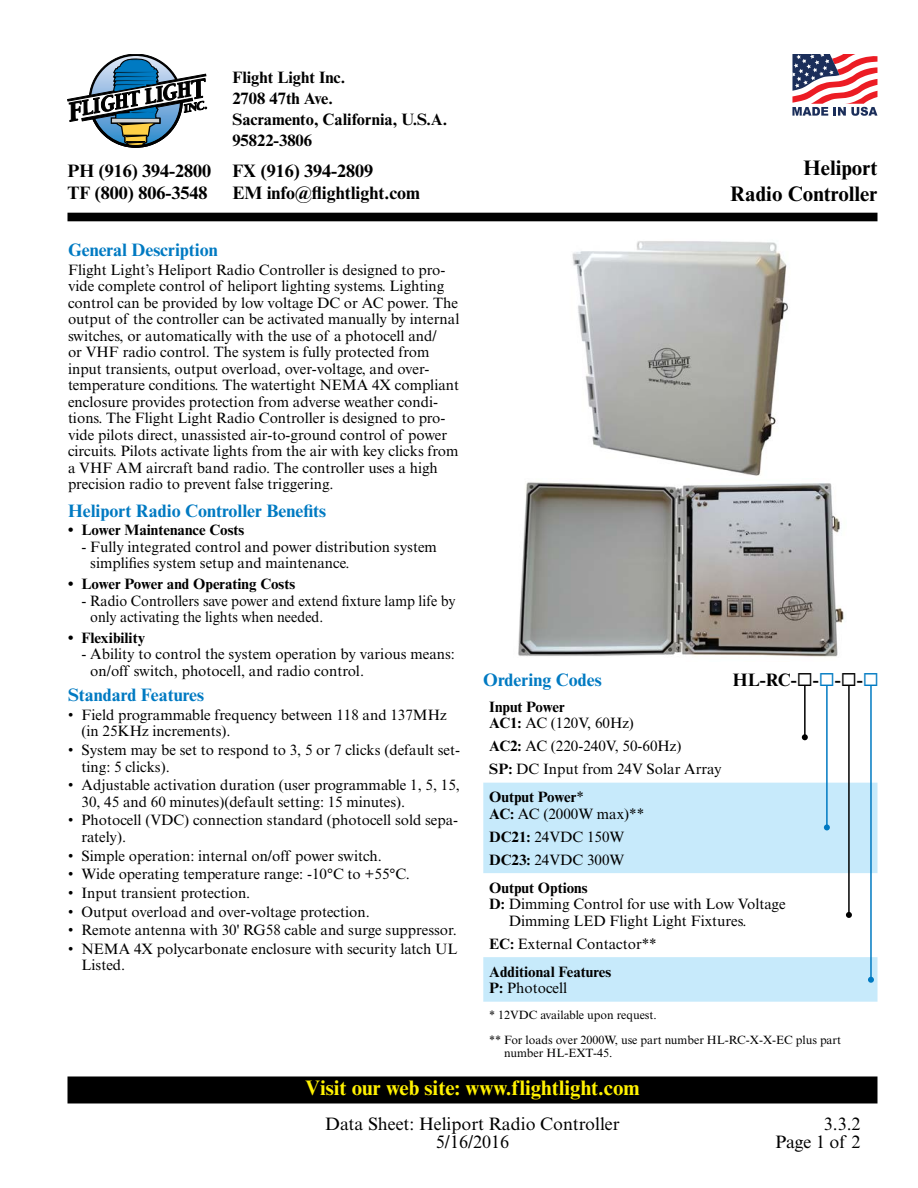
<style>
.page{position:relative;width:918px;height:1188px;background:#fff}
.page>*{position:absolute;margin:0;border:0;box-sizing:border-box;transform-origin:0 0}
.t1{font:700 21px "Times New Roman MT Std";color:#fff200}
.t2{font:700 21px/25.5px "Times New Roman MT Std";color:#000;text-align:right}
.t3{font:700 18px/22.5px "Times New Roman MT Std";color:#000}
.t4{font:700 18px "Times New Roman MT Std";color:#007ac2}
.t5{font:18px/18px "Times New Roman MT Std";color:#000;text-align:right}
.t6{font:700 16.5px/21px "Times New Roman MT Std";color:#000}
.t7{font:15px/16.5px "Times New Roman MT Std";color:#000}
.t8{font:700 15px/16.5px "Times New Roman MT Std";color:#000}
.t9{font:12px/24.6px "Times New Roman MT Std";color:#000}
.s1{color:#007ac2}
.s2{font-weight:400}
.s3{font-weight:700}
</style>
<div class="page">
<div style="left:68px;top:1077px;width:809px;height:26px;background:#000"></div>
<div style="left:68px;top:1076px;width:810px;height:27px;border:2px solid #000"></div>
<svg style="left:68px;top:54px;width:139px;height:94px"></svg>
<div style="left:68px;top:213px;width:810px;height:8px;background:#000"></div>
<svg style="left:792px;top:54px;width:85px;height:62px"></svg>
<svg style="left:483px;top:783px;width:395px;height:219px;fill:#c7eafb"></svg>
<hr style="left:804px;top:685px;width:2px;height:52px;background:#000">
<svg style="left:802px;top:734px;width:6px;height:6px"></svg>
<hr style="left:826px;top:685px;width:2px;height:142px;background:#007ac2">
<svg style="left:824px;top:824px;width:6px;height:6px"></svg>
<hr style="left:870px;top:685px;width:2px;height:295px;background:#007ac2">
<svg style="left:868px;top:977px;width:6px;height:6px"></svg>
<hr style="left:848px;top:685px;width:2px;height:230px;background:#000">
<svg style="left:846px;top:912px;width:6px;height:6px"></svg>
<img style="left:572px;top:241px;width:216px;height:235px">
<img style="left:518px;top:482px;width:326px;height:175px">
<p class="t3" style="left:67px;top:159px;width:145px">PH (916) 394-2800<br>TF (800) 806-3548</p>
<p class="t6" style="left:232px;top:67px;width:216px">Flight Light Inc.<br>2708 47th Ave.<br>Sacramento, California, U.S.A.<br>95822-3806</p>
<p class="t3" style="left:232px;top:159px;width:189px">FX (916) 394-2809<br>EM info@flightlight.com</p>
<p class="t4" style="left:68px;top:239px;width:151px">General Description</p>
<p class="t7" style="left:68px;top:261px;width:393px">Flight Light’s Heliport Radio Controller is designed to pro&shy;vide complete control of heliport lighting systems. Lighting control can be provided by low voltage DC or AC power. The output of the controller can be activated manually by internal switches, or automatically with the use of a photocell and/<br>or VHF radio control. The system is fully protected from input transients, output overload, over-voltage, and over&shy;temperature conditions. The watertight NEMA 4X compliant enclosure provides protection from adverse weather condi&shy;tions. The Flight Light Radio Controller is designed to pro&shy;vide pilots direct, unassisted air-to-ground control of power circuits. Pilots activate lights from the air with key clicks from a VHF AM aircraft band radio. The controller uses a high precision radio to prevent false triggering.</p>
<p class="t4" style="left:68px;top:499px;width:260px">Heliport Radio Controller Benefits</p>
<p class="t8" style="left:68px;top:522px;width:178px">• Lower Maintenance Costs</p>
<p class="t7" style="left:90px;top:539px;width:348px;text-indent:-9px">- Fully integrated control and power distribution system simplifies system setup and maintenance.</p>
<p class="t8" style="left:68px;top:576px;width:229px">• Lower Power and Operating Costs</p>
<p class="t7" style="left:90px;top:592px;width:367px;text-indent:-9px">- Radio Controllers save power and extend fixture lamp life by only activating the lights when needed.</p>
<p class="t8" style="left:68px;top:629px;width:79px">• Flexibility</p>
<p class="t7" style="left:90px;top:646px;width:366px;text-indent:-9px">- Ability to control the system operation by various means: on/off switch, photocell, and radio control.</p>
<p class="t4" style="left:68px;top:684px;width:138px">Standard Features</p>
<p class="t7" style="left:82px;top:707px;width:367px;text-indent:-14px">• Field programmable frequency between 118 and 137MHz (in 25KHz increments).</p>
<p class="t7" style="left:82px;top:742px;width:380px;text-indent:-14px">• System may be set to respond to 3, 5 or 7 clicks (default set&shy;ting: 5 clicks).</p>
<p class="t7" style="left:82px;top:777px;width:380px;text-indent:-14px">• Adjustable activation duration (user programmable 1, 5, 15,<br>30, 45 and 60 minutes)(default setting: 15 minutes).</p>
<p class="t7" style="left:82px;top:812px;width:378px;text-indent:-14px">• Photocell (VDC) connection standard (photocell sold sepa&shy;rately).</p>
<p class="t7" style="left:68px;top:847px;width:315px">• Simple operation: internal on/off power switch.</p>
<p class="t7" style="left:68px;top:866px;width:343px">• Wide operating temperature range: -10°C to +55°C.</p>
<p class="t7" style="left:68px;top:885px;width:184px">• Input transient protection.</p>
<p class="t7" style="left:68px;top:903px;width:303px">• Output overload and over-voltage protection.</p>
<p class="t7" style="left:68px;top:922px;width:391px">• Remote antenna with 30' RG58 cable and surge suppressor.</p>
<p class="t7" style="left:82px;top:941px;width:377px;text-indent:-14px">• NEMA 4X polycarbonate enclosure with security latch UL<br>Listed.</p>
<h1 class="t2" style="left:730px;top:155px;width:149px">Heliport<br>Radio Controller</h1>
<p class="t4" style="left:483px;top:669px;width:120px">Ordering Codes</p>
<p class="t3" style="left:733px;top:668px;width:148px">HL-RC-◻-<span class="s1">◻</span>-◻-<span class="s1">◻</span></p>
<p class="t8" style="left:489px;top:698px;width:146px">Input Power<br>AC1: <span class="s2">AC (120V, 60Hz)</span></p>
<p class="t7" style="left:489px;top:734px;width:234px;line-height:23px"><span class="s3">AC2:</span> AC (220-240V, 50-60Hz)<br><span class="s3">SP:</span> DC Input from 24V Solar Array</p>
<p class="t7" style="left:489px;top:789px;width:157px"><span class="s3">Output Power</span>*<br><span class="s3">AC:</span> AC (2000W max)**</p>
<p class="t7" style="left:489px;top:825px;width:137px;line-height:23px"><span class="s3">DC21:</span> 24VDC 150W<br><span class="s3">DC23:</span> 24VDC 300W</p>
<p class="t8" style="left:489px;top:879px;width:100px">Output Options</p>
<p class="t7" style="left:489px;top:896px;width:298px"><span class="s3">D:</span> Dimming Control for use with Low Voltage</p>
<p class="t7" style="left:509px;top:912px;width:239px">Dimming LED Flight Light Fixtures.</p>
<p class="t8" style="left:489px;top:929px;width:169px;line-height:28px">EC: <span class="s2">External Contactor**<br></span>Additional Features</p>
<p class="t7" style="left:489px;top:980px;width:79px"><span class="s3">P:</span> Photocell</p>
<p class="t9" style="left:489px;top:1003px;width:353px">* 12VDC available upon request.<br>** For loads over 2000W, use part number HL-RC-X-X-EC plus part</p>
<p class="t9" style="left:504px;top:1041px;width:110px">number HL-EXT-45.</p>
<h1 class="t1" style="left:305px;top:1075px;width:336px">Visit our web site: www.flightlight.com</h1>
<p class="t5" style="left:325px;top:1114px;width:296px;text-align:center">Data Sheet: Heliport Radio Controller<br>5/16/2016</p>
<p class="t5" style="left:775px;top:1114px;width:87px">3.3.2<br>Page 1 of 2</p>
</div>
